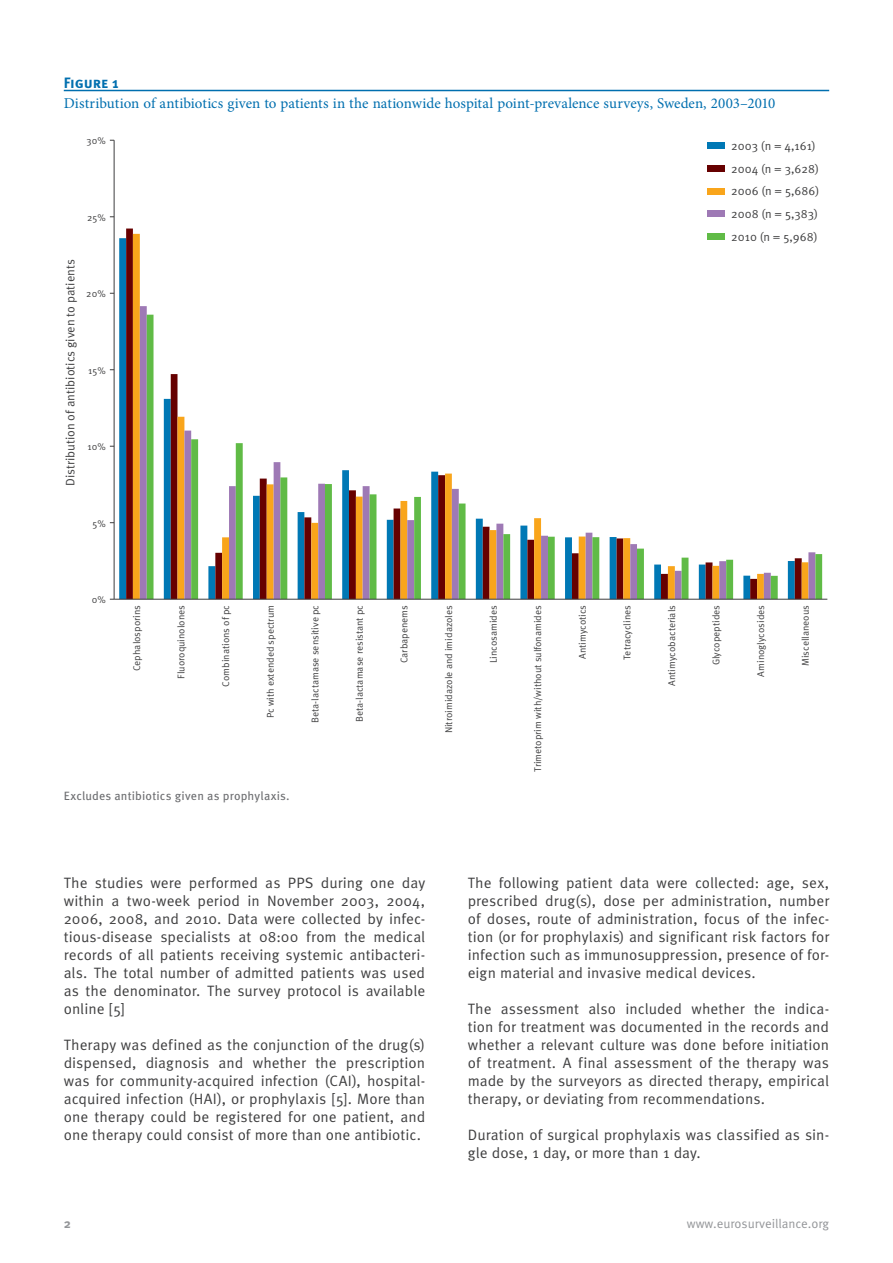
<style>
.page{position:relative;width:893px;height:1263px;background:#fff}
.page>*{position:absolute;margin:0;border:0;box-sizing:border-box;transform-origin:0 0}
.t1{font:15px/18px "Meta Pro";color:#3e3e3f;text-align:justify}
.t2{font:15px "Minion Pro";color:#006faf}
.t3{font:700 15px "Meta Pro";letter-spacing:-.005em;color:#006faf}
.t4{font:12.75px "Meta Pro";color:#939598}
.t5{font:700 12.75px "Meta Pro";color:#939598}
.t6{font:12.3px "Meta Pro";color:#3e3e3f}
.t7{font:12px/22.6px "Meta Pro";color:#3e3e3f}
.t8{font:12px "Meta Pro";letter-spacing:.01em;color:#6c6d70}
.t9{font:9.75px "Meta Pro";letter-spacing:-.005em;color:#3e3e3f}
</style>
<div class="page">
<hr style="left:64px;top:90px;width:765px;height:1px;background:#006faf">
<svg style="left:126px;top:229px;width:599px;height:370px"></svg>
<svg style="left:133px;top:234px;width:592px;height:365px"></svg>
<svg style="left:140px;top:306px;width:585px;height:293px"></svg>
<svg style="left:147px;top:315px;width:675px;height:284px"></svg>
<hr style="left:114px;top:140px;width:1px;height:459px;background:#3e3e3f">
<hr style="left:114px;top:599px;width:713px;height:1px;background:#3e3e3f">
<div style="left:707px;top:143px;width:17px;height:6px;background:#0078b5"></div>
<div style="left:707px;top:165px;width:17px;height:7px;background:#600"></div>
<div style="left:707px;top:188px;width:17px;height:6px;background:#f9a51b"></div>
<div style="left:707px;top:211px;width:17px;height:6px;background:#9e79b5"></div>
<div style="left:707px;top:233px;width:17px;height:7px;background:#60bb46"></div>
<p class="t3" style="left:64px;top:73px;width:57px">Figure 1</p>
<p class="t2" style="left:64px;top:93px;width:713px">Distribution of antibiotics given to patients in the nationwide hospital point-prevalence surveys, Sweden, 2003–2010</p>
<p class="t9" style="left:87px;top:134px;width:21px">30%</p>
<p class="t9" style="left:87px;top:211px;width:20px">25%</p>
<p class="t6" style="left:62px;top:486px;width:228px;rotate:-90deg">Distribution of antibiotics given to patients</p>
<p class="t9" style="left:86px;top:287px;width:21px">20%</p>
<p class="t9" style="left:88px;top:364px;width:19px">15%</p>
<p class="t9" style="left:87px;top:440px;width:20px">10%</p>
<p class="t9" style="left:93px;top:517px;width:15px">5%</p>
<p class="t9" style="left:92px;top:593px;width:16px">0%</p>
<p class="t9" style="left:130px;top:671px;width:68px;rotate:-90deg">Cephalosporins</p>
<p class="t9" style="left:175px;top:679px;width:75px;rotate:-90deg">Fluoroquinolones</p>
<p class="t9" style="left:220px;top:686px;width:83px;rotate:-90deg">Combinations of pc</p>
<p class="t9" style="left:264px;top:718px;width:115px;rotate:-90deg">Pc with extended spectrum</p>
<p class="t9" style="left:309px;top:723px;width:119px;rotate:-90deg">Beta-lactamase sensitive pc</p>
<p class="t9" style="left:353px;top:722px;width:118px;rotate:-90deg">Beta-lactamase resistant pc</p>
<p class="t9" style="left:398px;top:663px;width:60px;rotate:-90deg">Carbapenems</p>
<p class="t9" style="left:443px;top:733px;width:130px;rotate:-90deg">Nitroimidazole and imidazoles</p>
<p class="t9" style="left:487px;top:663px;width:60px;rotate:-90deg">Lincosamides</p>
<p class="t9" style="left:532px;top:772px;width:168px;rotate:-90deg">Trimetoprim with/without sulfonamides</p>
<p class="t8" style="left:64px;top:789px;width:228px">Excludes antibiotics given as prophylaxis.</p>
<p class="t7" style="left:731px;top:135px;width:90px">2003 (n = 4,161)<br>2004 (n = 3,628)<br>2006 (n = 5,686)<br>2008 (n = 5,383)<br>2010 (n = 5,968)</p>
<p class="t9" style="left:576px;top:659px;width:56px;rotate:-90deg">Antimycotics</p>
<p class="t9" style="left:621px;top:660px;width:56px;rotate:-90deg">Tetracyclines</p>
<p class="t9" style="left:665px;top:686px;width:82px;rotate:-90deg">Antimycobacterials</p>
<p class="t9" style="left:710px;top:665px;width:62px;rotate:-90deg">Glycopeptides</p>
<p class="t9" style="left:755px;top:676px;width:73px;rotate:-90deg">Aminoglycosides</p>
<p class="t9" style="left:799px;top:666px;width:63px;rotate:-90deg">Miscellaneous</p>
<p class="t1" style="left:64px;top:874px;width:363px">The studies were performed as PPS during one day within a two-week period in November 2003, 2004, 2006, 2008, and 2010. Data were collected by infec&shy;tious-disease specialists at 08:00 from the medical records of all patients receiving systemic antibacteri&shy;als. The total number of admitted patients was used as the denominator. The survey protocol is available online [5]</p>
<p class="t1" style="left:64px;top:1036px;width:363px">Therapy was defined as the conjunction of the drug(s) dispensed, diagnosis and whether the prescription was for community-acquired infection (CAI), hospital&shy;acquired infection (HAI), or prophylaxis [5]. More than one therapy could be registered for one patient, and one therapy could consist of more than one antibiotic.</p>
<p class="t1" style="left:468px;top:874px;width:363px">The following patient data were collected: age, sex, prescribed drug(s), dose per administration, number of doses, route of administration, focus of the infec&shy;tion (or for prophylaxis) and significant risk factors for infection such as immunosuppression, presence of for&shy;eign material and invasive medical devices.</p>
<p class="t1" style="left:468px;top:1000px;width:363px">The assessment also included whether the indica&shy;tion for treatment was documented in the records and whether a relevant culture was done before initiation of treatment. A final assessment of the therapy was made by the surveyors as directed therapy, empirical therapy, or deviating from recommendations.</p>
<p class="t1" style="left:468px;top:1126px;width:363px">Duration of surgical prophylaxis was classified as sin&shy;gle dose, 1 day, or more than 1 day.</p>
<p class="t5" style="left:64px;top:1215px;width:9px">2</p>
<p class="t4" style="left:687px;top:1215px;width:144px">www.eurosurveillance.org</p>
</div>
